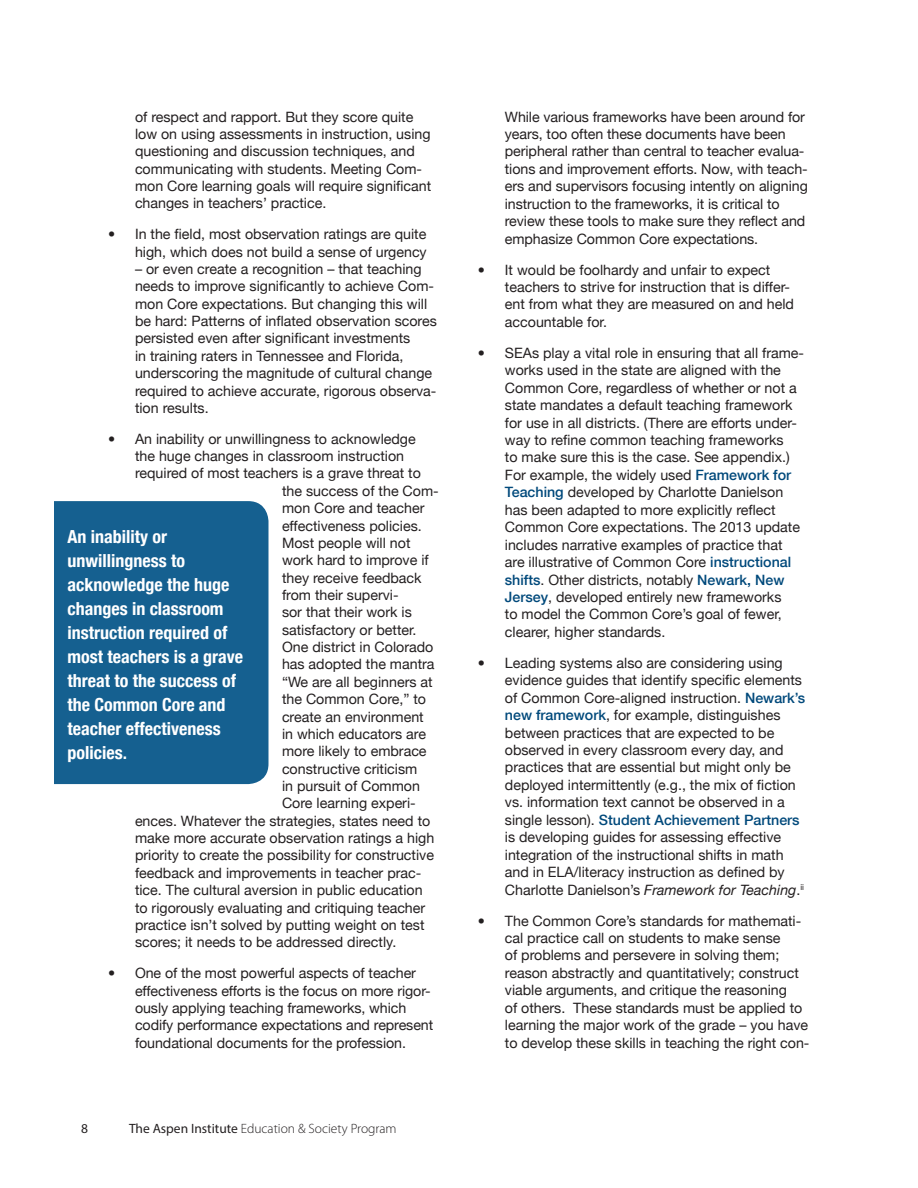
<style>
.page{position:relative;width:918px;height:1188px;background:#fff}
.page>*{position:absolute;margin:0;border:0;box-sizing:border-box;transform-origin:0 0}
.t1{font:700 condensed 18px/24px "Helvetica Neue";color:#fff}
.t2{font:14.25px/17.4px "Helvetica Neue";color:#231f20}
.t3{font:300 13.5px "Myriad Pro";color:#231f20}
.t4{font:13.5px "Myriad Pro";color:#231f20}
.s1{font-weight:400}
.s2{font-weight:500;color:#00497b}
.s3{font-style:italic}
</style>
<div class="page">
<div style="left:54px;top:501px;width:214px;height:283px;background:#156090"></div>
<p class="t2" style="left:135px;top:108px;width:298px">of respect and rapport. But they score quite low on using assessments in instruction, using questioning and discussion techniques, and communicating with students. Meeting Com&shy;mon Core learning goals will require significant changes in teachers’ practice.</p>
<p class="t2" style="left:108px;top:225px;width:320px;text-align:right">• In the field, most observation ratings are quite high, which does not build a sense of urgency</p>
<p class="t2" style="left:135px;top:260px;width:303px">– or even create a recognition – that teaching needs to improve significantly to achieve Com&shy;mon Core expectations. But changing this will be hard: Patterns of inflated observation scores persisted even after significant investments<br>in training raters in Tennessee and Florida, underscoring the magnitude of cultural change required to achieve accurate, rigorous observa&shy;tion results.</p>
<p class="t2" style="left:108px;top:430px;width:309px">• An inability or unwillingness to acknowledge</p>
<p class="t2" style="left:135px;top:447px;width:271px">the huge changes in classroom instruction</p>
<p class="t2" style="left:135px;top:465px;width:287px">required of most teachers is a grave threat to</p>
<p class="t2" style="left:282px;top:482px;width:158px">the success of the Com-</p>
<p class="t2" style="left:282px;top:499px;width:144px">mon Core and teacher</p>
<p class="t2" style="left:282px;top:517px;width:141px">effectiveness policies.</p>
<p class="t2" style="left:282px;top:534px;width:130px">Most people will not</p>
<p class="t2" style="left:282px;top:551px;width:148px">work hard to improve if</p>
<p class="t2" style="left:282px;top:569px;width:141px">they receive feedback</p>
<p class="t2" style="left:282px;top:586px;width:118px">from their supervi-</p>
<p class="t2" style="left:282px;top:603px;width:131px">sor that their work is</p>
<p class="t2" style="left:282px;top:621px;width:136px">satisfactory or better.</p>
<p class="t2" style="left:282px;top:638px;width:153px">One district in Colorado</p>
<p class="t2" style="left:282px;top:656px;width:154px">has adopted the mantra</p>
<p class="t2" style="left:282px;top:673px;width:152px">“We are all beginners at</p>
<p class="t2" style="left:282px;top:690px;width:146px">the Common Core,” to</p>
<p class="t2" style="left:282px;top:708px;width:143px">create an environment</p>
<p class="t2" style="left:282px;top:725px;width:146px">in which educators are</p>
<p class="t2" style="left:282px;top:742px;width:146px">more likely to embrace</p>
<p class="t2" style="left:282px;top:760px;width:137px">constructive criticism</p>
<p class="t2" style="left:282px;top:777px;width:140px">in pursuit of Common</p>
<p class="t2" style="left:282px;top:794px;width:135px">Core learning experi-</p>
<p class="t2" style="left:135px;top:812px;width:297px">ences. Whatever the strategies, states need to</p>
<p class="t2" style="left:135px;top:829px;width:301px">make more accurate observation ratings a high</p>
<p class="t2" style="left:135px;top:847px;width:301px">priority to create the possibility for constructive</p>
<p class="t2" style="left:135px;top:864px;width:288px">feedback and improvements in teacher prac-</p>
<p class="t2" style="left:135px;top:881px;width:289px">tice. The cultural aversion in public education</p>
<p class="t2" style="left:135px;top:899px;width:292px">to rigorously evaluating and critiquing teacher</p>
<p class="t2" style="left:135px;top:916px;width:291px">practice isn’t solved by putting weight on test</p>
<p class="t2" style="left:135px;top:933px;width:263px">scores; it needs to be addressed directly.</p>
<p class="t2" style="left:135px;top:964px;width:300px;text-indent:-27px">• One of the most powerful aspects of teacher effectiveness efforts is the focus on more rigor&shy;ously applying teaching frameworks, which codify performance expectations and represent foundational documents for the profession.</p>
<p class="t1" style="left:68px;top:525px;width:177px">An inability or unwillingness to acknowledge the huge changes in classroom instruction required of most teachers is a grave threat to the success of the Common Core and teacher effectiveness policies.</p>
<p class="t4" style="left:81px;top:1120px;width:8px">8</p>
<p class="t3" style="left:129px;top:1120px;width:269px"><span class="s1">The Aspen Institute</span> Education &amp; Society Program</p>
<p class="t2" style="left:505px;top:108px;width:304px">While various frameworks have been around for years, too often these documents have been peripheral rather than central to teacher evalua&shy;tions and improvement efforts. Now, with teach&shy;ers and supervisors focusing intently on aligning instruction to the frameworks, it is critical to review these tools to make sure they reflect and emphasize Common Core expectations.</p>
<p class="t2" style="left:505px;top:261px;width:291px;text-indent:-27px">• It would be foolhardy and unfair to expect teachers to strive for instruction that is differ&shy;ent from what they are measured on and held accountable for.</p>
<p class="t2" style="left:505px;top:344px;width:301px;text-indent:-27px">• SEAs play a vital role in ensuring that all frame&shy;works used in the state are aligned with the Common Core, regardless of whether or not a state mandates a default teaching framework for use in all districts. (There are efforts under&shy;way to refine common teaching frameworks<br>to make sure this is the case. See appendix.)<br>For example, the widely used <span class="s2">Framework for Teaching</span> developed by Charlotte Danielson has been adapted to more explicitly reflect Common Core expectations. The 2013 update includes narrative examples of practice that are illustrative of Common Core <span class="s2">instructional shifts</span>. Other districts, notably <span class="s2">Newark, New Jersey</span>, developed entirely new frameworks<br>to model the Common Core’s goal of fewer, clearer, higher standards.</p>
<p class="t2" style="left:505px;top:654px;width:302px;text-indent:-27px">• Leading systems also are considering using evidence guides that identify specific elements of Common Core-aligned instruction. <span class="s2">Newark’s new framework</span>, for example, distinguishes between practices that are expected to be observed in every classroom every day, and practices that are essential but might only be deployed intermittently (e.g., the mix of fiction vs. information text cannot be observed in a single lesson). <span class="s2">Student Achievement Partners </span>is developing guides for assessing effective integration of the instructional shifts in math and in ELA/literacy instruction as defined by Charlotte Danielson’s <span class="s3">Framework for Teaching</span>.<sup>ii</sup></p>
<p class="t2" style="left:505px;top:912px;width:306px;text-indent:-27px">• The Common Core’s standards for mathemati&shy;cal practice call on students to make sense<br>of problems and persevere in solving them; reason abstractly and quantitatively; construct viable arguments, and critique the reasoning<br>of others. These standards must be applied to learning the major work of the grade – you have to develop these skills in teaching the right con-</p>
</div>
